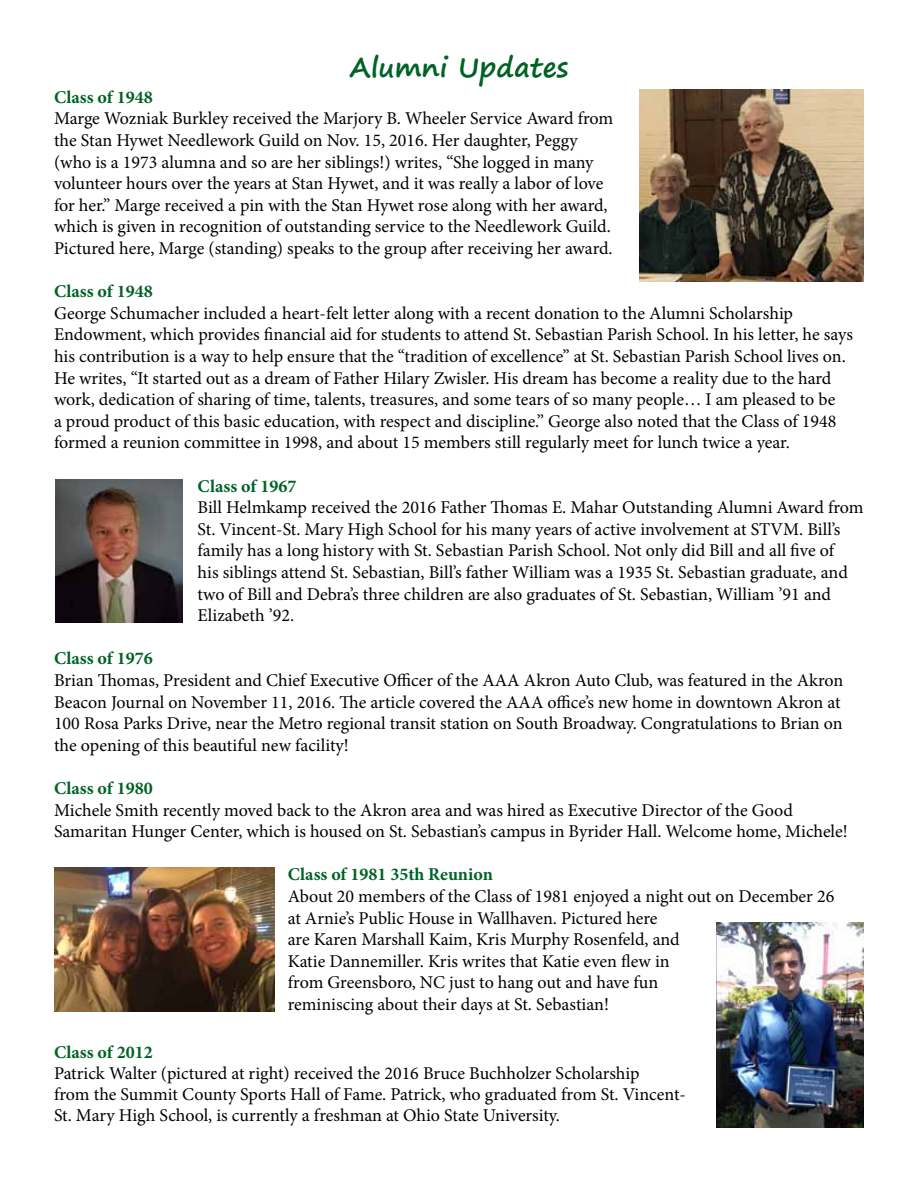
<style>
.page{position:relative;width:918px;height:1188px;background:#fff}
.page>*{position:absolute;margin:0;border:0;box-sizing:border-box;transform-origin:0 0}
.t1{font:700 27px "Segoe Print";color:#006225}
.t2{font:18px/21.6px "Minion Pro";letter-spacing:-.005em;color:#000}
.t3{font:700 18px "Minion Pro";color:#006225}
</style>
<div class="page">
<img style="left:56px;top:480px;width:126px;height:143px">
<img style="left:639px;top:90px;width:225px;height:192px">
<img style="left:54px;top:867px;width:220px;height:145px">
<img style="left:716px;top:922px;width:148px;height:206px">
<h1 class="t1" style="left:350px;top:43px;width:220px">Alumni Updates</h1>
<p class="t3" style="left:54px;top:84px;width:100px">Class of 1948</p>
<p class="t2" style="left:54px;top:108px;width:561px">Marge Wozniak Burkley received the Marjory B. Wheeler Service Award from the Stan Hywet Needlework Guild on Nov. 15, 2016. Her daughter, Peggy (who is a 1973 alumna and so are her siblings!) writes, “She logged in many volunteer hours over the years at Stan Hywet, and it was really a labor of love for her.” Marge received a pin with the Stan Hywet rose along with her award, which is given in recognition of outstanding service to the Needlework Guild.<br>Pictured here, Marge (standing) speaks to the group after receiving her award.</p>
<p class="t3" style="left:54px;top:279px;width:100px">Class of 1948</p>
<p class="t2" style="left:54px;top:302px;width:801px">George Schumacher included a heart-felt letter along with a recent donation to the Alumni Scholarship Endowment, which provides financial aid for students to attend St. Sebastian Parish School. In his letter, he says his contribution is a way to help ensure that the “tradition of excellence” at St. Sebastian Parish School lives on.<br>He writes, “It started out as a dream of Father Hilary Zwisler. His dream has become a reality due to the hard work, dedication of sharing of time, talents, treasures, and some tears of so many people… I am pleased to be<br>a proud product of this basic education, with respect and discipline.” George also noted that the Class of 1948 formed a reunion committee in 1998, and about 15 members still regularly meet for lunch twice a year.</p>
<p class="t3" style="left:198px;top:473px;width:100px">Class of 1967</p>
<p class="t2" style="left:198px;top:497px;width:668px">Bill Helmkamp received the 2016 Father Thomas E. Mahar Outstanding Alumni Award from St. Vincent-St. Mary High School for his many years of active involvement at STVM. Bill’s family has a long history with St. Sebastian Parish School. Not only did Bill and all five of<br>his siblings attend St. Sebastian, Bill’s father William was a 1935 St. Sebastian graduate, and two of Bill and Debra’s three children are also graduates of St. Sebastian, William ’91 and Elizabeth ’92.</p>
<p class="t3" style="left:54px;top:646px;width:100px">Class of 1976</p>
<p class="t2" style="left:54px;top:669px;width:791px">Brian Thomas, President and Chief Executive Officer of the AAA Akron Auto Club, was featured in the Akron Beacon Journal on November 11, 2016. The article covered the AAA office’s new home in downtown Akron at 100 Rosa Parks Drive, near the Metro regional transit station on South Broadway. Congratulations to Brian on the opening of this beautiful new facility!</p>
<p class="t3" style="left:54px;top:775px;width:100px">Class of 1980</p>
<p class="t2" style="left:54px;top:799px;width:795px">Michele Smith recently moved back to the Akron area and was hired as Executive Director of the Good<br>Samaritan Hunger Center, which is housed on St. Sebastian’s campus in Byrider Hall. Welcome home, Michele!</p>
<p class="t3" style="left:288px;top:862px;width:207px">Class of 1981 35th Reunion</p>
<p class="t2" style="left:288px;top:885px;width:548px">About 20 members of the Class of 1981 enjoyed a night out on December 26 at Arnie’s Public House in Wallhaven. Pictured here<br>are Karen Marshall Kaim, Kris Murphy Rosenfeld, and<br>Katie Dannemiller. Kris writes that Katie even flew in<br>from Greensboro, NC just to hang out and have fun<br>reminiscing about their days at St. Sebastian!</p>
<p class="t3" style="left:54px;top:1040px;width:100px">Class of 2012</p>
<p class="t2" style="left:54px;top:1063px;width:633px;line-height:21px">Patrick Walter (pictured at right) received the 2016 Bruce Buchholzer Scholarship<br>from the Summit County Sports Hall of Fame. Patrick, who graduated from St. Vincent-<br>St. Mary High School, is currently a freshman at Ohio State University.</p>
</div>
